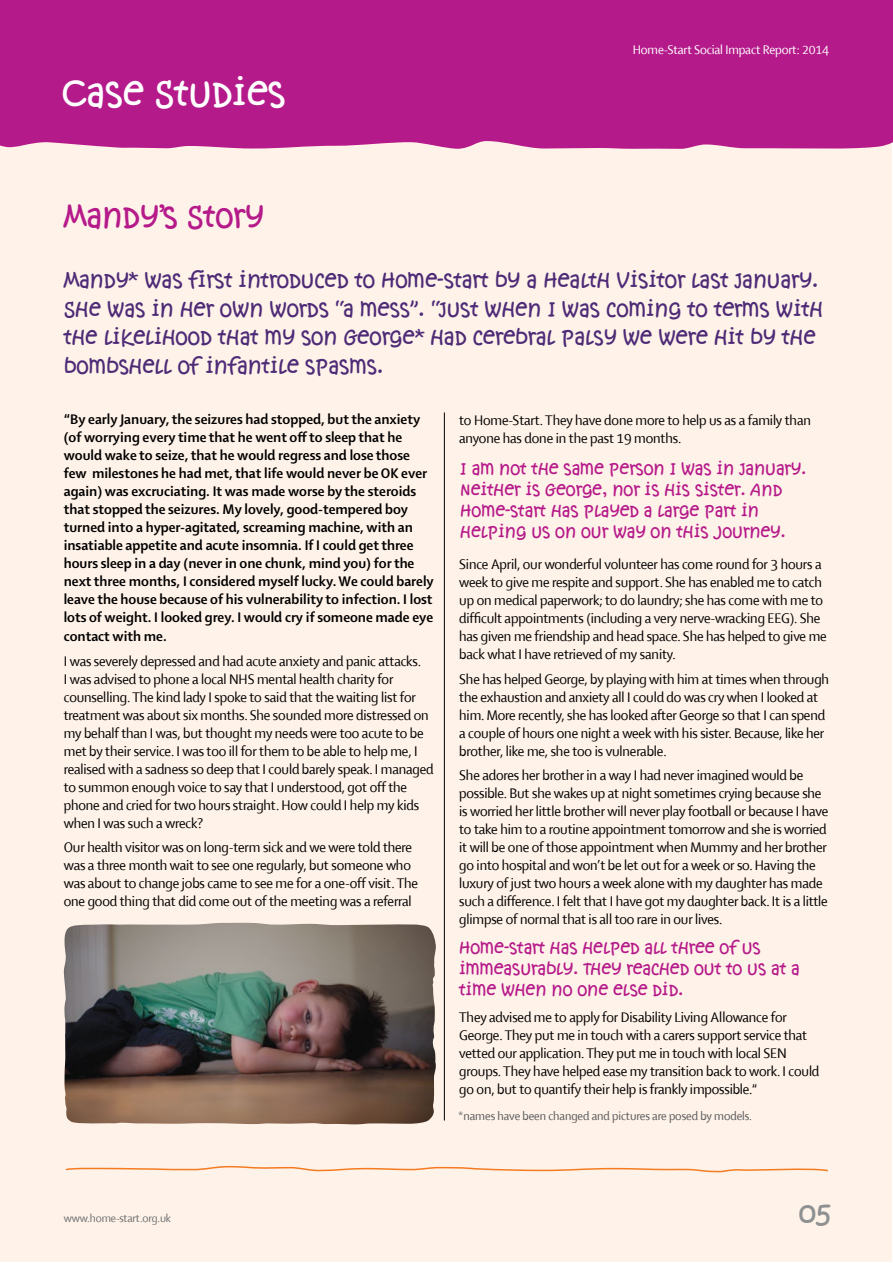
<style>
.page{position:relative;width:893px;height:1263px;background:#fff}
.page>*{position:absolute;margin:0;border:0;box-sizing:border-box;transform-origin:0 0}
.t1{font:39px "Kristen Not So ITC";letter-spacing:-.005em;color:#fff}
.t2{font:33px "Kristen Not So ITC";letter-spacing:-.005em;color:#b51a8a}
.t3{font:31.95px "Kristen Not So ITC";color:#8e9092}
.t4{font:22.5px/28.5px "Kristen Not So ITC";letter-spacing:-.005em;color:#4d2b77}
.t5{font:18px/21px "Kristen Not So ITC";letter-spacing:-.005em;color:#b51a8a}
.t6{font:15px/18px "Shaker R";letter-spacing:-.01em;color:#000}
.t7{font:700 15px/18px "Shaker 2";color:#000}
.t8{font:13.5px "Shaker R";letter-spacing:-.01em;color:#fff}
.t9{font:12.75px "Shaker R";letter-spacing:-.005em;color:#58595b}
.t10{font:12px "Shaker R";letter-spacing:-.01em;color:#6d6e71}
</style>
<div class="page">
<div style="left:0;top:0;width:891px;height:1261px;background:#fff2e8"></div>
<div style="left:0;top:0;width:893px;height:149px;background:#b51a8a"></div>
<svg style="left:65px;top:1165px;width:763px;height:8px"></svg>
<hr style="left:444px;top:412px;width:1px;height:708px;background:#000">
<img style="left:64px;top:923px;width:372px;height:201px">
<h1 class="t1" style="left:62px;top:71px;width:226px">CASE STUDIES</h1>
<h2 class="t2" style="left:64px;top:198px;width:202px">MANDY’S STORY</h2>
<p class="t8" style="left:633px;top:43px;width:198px">Home-Start Social Impact Report: 2014</p>
<p class="t4" style="left:64px;top:267px;width:761px">MANDY* WAS FIRST INTRODUCED TO HOME-START BY A HEALTH VISITOR LAST JANUARY.<br>SHE WAS IN HER OWN WORDS “A MESS”. “JUST WHEN I WAS COMING TO TERMS WITH THE LIKELIHOOD THAT MY SON GEORGE* HAD CEREBRAL PALSY WE WERE HIT BY THE BOMBSHELL OF INFANTILE SPASMS.</p>
<p class="t7" style="left:64px;top:409px;width:371px">“By early January, the seizures had stopped, but the anxiety (of worrying every time that he went off to sleep that he would wake to seize, that he would regress and lose those few milestones he had met, that life would never be OK ever again) was excruciating. It was made worse by the steroids that stopped the seizures. My lovely, good-tempered boy turned into a hyper-agitated, screaming machine, with an insatiable appetite and acute insomnia. If I could get three hours sleep in a day (never in one chunk, mind you) for the next three months, I considered myself lucky. We could barely leave the house because of his vulnerability to infection. I lost lots of weight. I looked grey. I would cry if someone made eye</p>
<p class="t7" style="left:64px;top:627px;width:104px">contact with me.</p>
<p class="t6" style="left:64px;top:652px;width:371px">I was severely depressed and had acute anxiety and panic attacks.<br>I was advised to phone a local NHS mental health charity for counselling. The kind lady I spoke to said that the waiting list for treatment was about six months. She sounded more distressed on my behalf than I was, but thought my needs were too acute to be met by their service. I was too ill for them to be able to help me, I realised with a sadness so deep that I could barely speak. I managed to summon enough voice to say that I understood, got off the phone and cried for two hours straight. How could I help my kids when I was such a wreck?</p>
<p class="t6" style="left:64px;top:838px;width:356px">Our health visitor was on long-term sick and we were told there was a three month wait to see one regularly, but someone who was about to change jobs came to see me for a one-off visit. The one good thing that did come out of the meeting was a referral</p>
<p class="t6" style="left:459px;top:412px;width:353px">to Home-Start. They have done more to help us as a family than anyone has done in the past 19 months.</p>
<p class="t5" style="left:460px;top:459px;width:348px">I AM NOT THE SAME PERSON I WAS IN JANUARY.<br>NEITHER IS GEORGE, NOR IS HIS SISTER. AND HOME-START HAS PLAYED A LARGE PART IN HELPING US ON OUR WAY ON THIS JOURNEY.</p>
<p class="t6" style="left:459px;top:556px;width:369px">Since April, our wonderful volunteer has come round for 3 hours a week to give me respite and support. She has enabled me to catch up on medical paperwork; to do laundry; she has come with me to difficult appointments (including a very nerve-wracking EEG). She has given me friendship and head space. She has helped to give me back what I have retrieved of my sanity.</p>
<p class="t6" style="left:459px;top:670px;width:371px">She has helped George, by playing with him at times when through the exhaustion and anxiety all I could do was cry when I looked at him. More recently, she has looked after George so that I can spend a couple of hours one night a week with his sister. Because, like her brother, like me, she too is vulnerable.</p>
<p class="t6" style="left:459px;top:766px;width:371px">She adores her brother in a way I had never imagined would be possible. But she wakes up at night sometimes crying because she is worried her little brother will never play football or because I have to take him to a routine appointment tomorrow and she is worried it will be one of those appointment when Mummy and her brother go into hospital and won’t be let out for a week or so. Having the luxury of just two hours a week alone with my daughter has made such a difference. I felt that I have got my daughter back. It is a little glimpse of normal that is all too rare in our lives.</p>
<p class="t5" style="left:459px;top:937px;width:342px">HOME-START HAS HELPED ALL THREE OF US<br>IMMEASURABLY. THEY REACHED OUT TO US AT A<br>TIME WHEN NO ONE ELSE DID.</p>
<p class="t6" style="left:459px;top:1008px;width:362px">They advised me to apply for Disability Living Allowance for George. They put me in touch with a carers support service that vetted our application. They put me in touch with local SEN groups. They have helped ease my transition back to work. I could go on, but to quantify their help is frankly impossible.“</p>
<p class="t9" style="left:458px;top:1109px;width:295px">*names have been changed and pictures are posed by models.</p>
<p class="t10" style="left:64px;top:1212px;width:109px">www.home-start.org.uk</p>
<h3 class="t3" style="left:799px;top:1195px;width:34px">05</h3>
</div>
